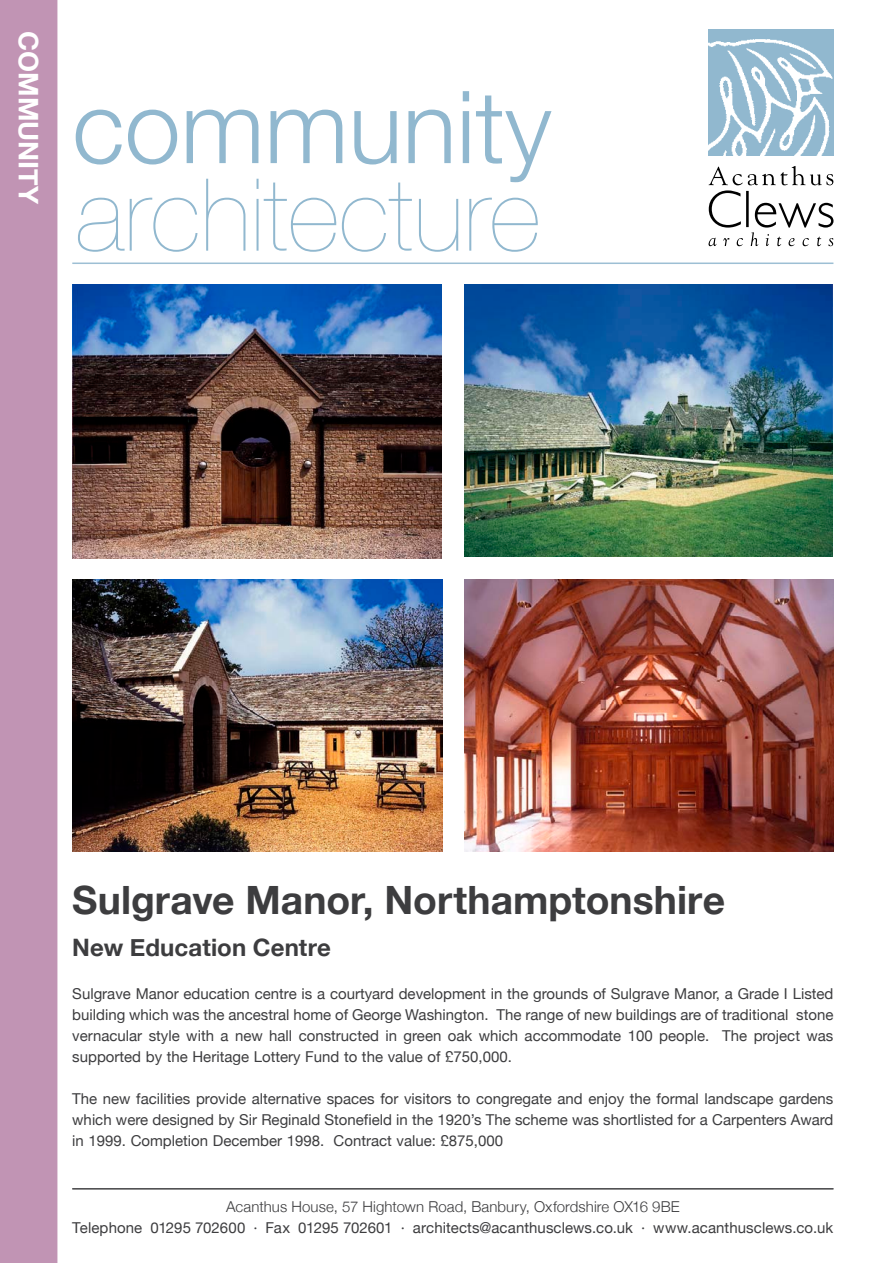
<style>
.page{position:relative;width:893px;height:1263px;background:#fff}
.page>*{position:absolute;margin:0;border:0;box-sizing:border-box;transform-origin:0 0}
.t1{font:200 100.8px "Helvetica Neue";color:#91b8cf}
.t2{font:300 100.8px "Helvetica Neue";color:#91b8cf}
.t3{font:700 39px "Helvetica Neue";color:#3d3d3f}
.t4{font:700 27px "Helvetica Neue";color:#fff}
.t5{font:700 24px "Helvetica Neue";letter-spacing:.005em;color:#3d3d3f}
.t6{font:15px/21px "Helvetica Neue";color:#3d3d3f;text-align:justify}
.t7{font:300 15px "Helvetica Neue";letter-spacing:.005em;color:#3d3d3f}
</style>
<div class="page">
<svg style="left:708px;top:166px;width:125px;height:80px"></svg>
<img style="left:708px;top:30px;width:125px;height:126px">
<div style="left:0;top:0;width:57px;height:1263px;background:#c194b4"></div>
<hr style="left:72px;top:262px;width:761px;height:2px;background:#9dbfd4">
<hr style="left:72px;top:1188px;width:761px;height:1px;background:#3d3d3f">
<img style="left:72px;top:285px;width:369px;height:273px">
<img style="left:464px;top:285px;width:369px;height:272px">
<img style="left:464px;top:579px;width:369px;height:272px">
<img style="left:72px;top:579px;width:370px;height:272px">
<h3 class="t4" style="left:45px;top:31px;width:175px;rotate:90deg">CoMMUNITY</h3>
<h1 class="t2" style="left:72px;top:66px;width:481px">community</h1>
<h1 class="t1" style="left:76px;top:157px;width:466px">architecture</h1>
<h2 class="t3" style="left:72px;top:876px;width:654px">Sulgrave Manor, Northamptonshire</h2>
<h3 class="t5" style="left:72px;top:933px;width:260px">New Education Centre</h3>
<p class="t6" style="left:72px;top:982px;width:763px">Sulgrave Manor education centre is a courtyard development in the grounds of Sulgrave Manor, a Grade I Listed building which was the ancestral home of George Washington. The range of new buildings are of traditional stone vernacular style with a new hall constructed in green oak which accommodate 100 people. The project was supported by the Heritage Lottery Fund to the value of £750,000.</p>
<p class="t6" style="left:72px;top:1087px;width:763px">The new facilities provide alternative spaces for visitors to congregate and enjoy the formal landscape gardens which were designed by Sir Reginald Stonefield in the 1920’s The scheme was shortlisted for a Carpenters Award in 1999. Completion December 1998. Contract value: £875,000</p>
<p class="t7" style="left:226px;top:1197px;width:455px">Acanthus House, 57 Hightown Road, Banbury, Oxfordshire OX16 9BE</p>
<p class="t6" style="left:72px;top:1217px;width:762px">Telephone 01295 702600 · Fax 01295 702601 · architects@acanthusclews.co.uk · www.acanthusclews.co.uk</p>
</div>
